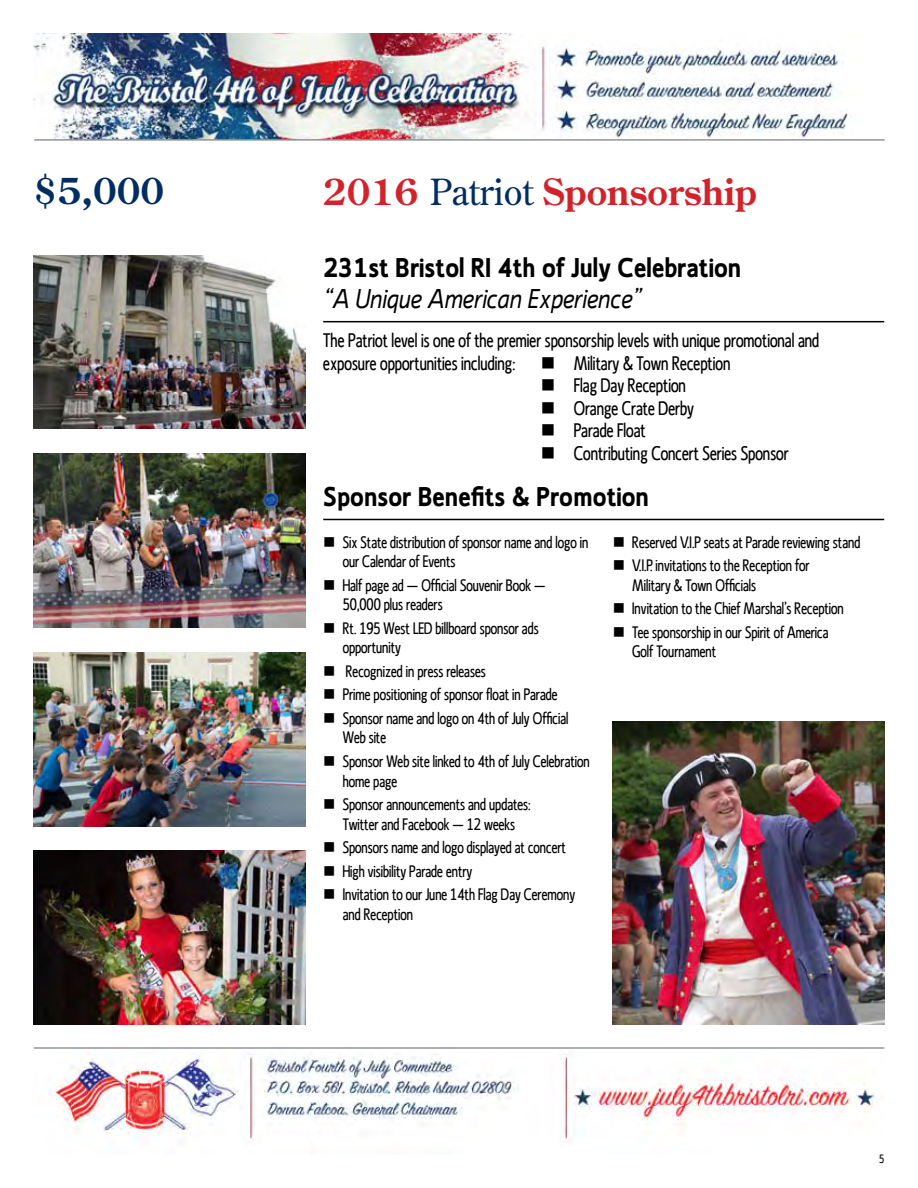
<style>
.page{position:relative;width:918px;height:1188px;background:#fff}
.page>*{position:absolute;margin:0;border:0;box-sizing:border-box;transform-origin:0 0}
.t1{font:700 36px "Century Old Style Std";color:#d2232a}
.t2{font:700 36px "Century Old Style Std";color:#002d62}
.t3{font:700 27px "Ligurino";color:#000}
.t4{font:italic 27px "Ligurino";color:#000}
.t5{font:19.5px/22.5px "Ligurino Condensed";color:#000}
.t6{font:16.5px/19.5px "Ligurino Condensed";color:#000}
.t7{font:12px "Ligurino Condensed";color:#000}
.s1{font-weight:400;color:#002d62}
</style>
<div class="page">
<img style="left:34px;top:34px;width:818px;height:105px">
<img style="left:49px;top:1052px;width:835px;height:90px">
<hr style="left:34px;top:1047px;width:850px;height:2px;background:#939598">
<hr style="left:34px;top:139px;width:851px;height:2px;background:#939598">
<hr style="left:323px;top:321px;width:561px;height:1px;background:#000">
<img style="left:34px;top:255px;width:271px;height:174px">
<img style="left:34px;top:453px;width:271px;height:174px">
<img style="left:34px;top:652px;width:271px;height:174px">
<img style="left:34px;top:850px;width:271px;height:174px">
<hr style="left:323px;top:519px;width:561px;height:1px;background:#000">
<img style="left:613px;top:722px;width:271px;height:302px">
<h1 class="t2" style="left:34px;top:168px;width:132px">$5,000</h1>
<h1 class="t1" style="left:323px;top:168px;width:436px">2016 <span class="s1">Patriot</span> Sponsorship</h1>
<h2 class="t3" style="left:323px;top:251px;width:420px">231st Bristol RI 4th of July Celebration</h2>
<h2 class="t4" style="left:323px;top:283px;width:319px">“A Unique American Experience”</h2>
<p class="t5" style="left:323px;top:329px;width:498px">The Patriot level is one of the premier sponsorship levels with unique promotional and exposure opportunities including:</p>
<p class="t5" style="left:541px;top:351px;width:191px">■ Military &amp; Town Reception</p>
<p class="t5" style="left:541px;top:374px;width:147px">■ Flag Day Reception</p>
<p class="t5" style="left:541px;top:396px;width:155px">■ Orange Crate Derby</p>
<p class="t5" style="left:541px;top:419px;width:107px">■ Parade Float</p>
<p class="t5" style="left:541px;top:441px;width:249px">■ Contributing Concert Series Sponsor</p>
<h2 class="t3" style="left:323px;top:480px;width:327px">Sponsor Benefits &amp; Promotion</h2>
<p class="t6" style="left:343px;top:532px;width:247px;text-indent:-20px">■ Six State distribution of sponsor name and logo in our Calendar of Events</p>
<p class="t6" style="left:343px;top:575px;width:204px;text-indent:-19px">■ Half page ad – Official Souvenir Book –<br>50,000 plus readers</p>
<p class="t6" style="left:343px;top:618px;width:197px;text-indent:-19px">■ Rt. 195 West LED billboard sponsor ads opportunity</p>
<p class="t6" style="left:323px;top:661px;width:164px">■ Recognized in press releases</p>
<p class="t6" style="left:323px;top:685px;width:236px">■ Prime positioning of sponsor float in Parade</p>
<p class="t6" style="left:343px;top:708px;width:227px;text-indent:-19px">■ Sponsor name and logo on 4th of July Official<br>Web site</p>
<p class="t6" style="left:343px;top:751px;width:249px;text-indent:-20px">■ Sponsor Web site linked to 4th of July Celebration home page</p>
<p class="t6" style="left:323px;top:794px;width:209px;text-align:center">■ Sponsor announcements and updates:<br>Twitter and Facebook – 12 weeks</p>
<p class="t6" style="left:323px;top:837px;width:244px">■ Sponsors name and logo displayed at concert</p>
<p class="t6" style="left:323px;top:861px;width:151px">■ High visibility Parade entry</p>
<p class="t6" style="left:343px;top:884px;width:234px;text-indent:-19px">■ Invitation to our June 14th Flag Day Ceremony and Reception</p>
<p class="t6" style="left:613px;top:532px;width:249px">■ Reserved V.I.P seats at Parade reviewing stand</p>
<p class="t6" style="left:632px;top:556px;width:179px;text-indent:-19px">■ V.I.P. invitations to the Reception for<br>Military &amp; Town Officials</p>
<p class="t6" style="left:613px;top:599px;width:233px">■ Invitation to the Chief Marshal’s Reception</p>
<p class="t6" style="left:632px;top:622px;width:198px;text-indent:-19px">■ Tee sponsorship in our Spirit of America<br>Golf Tournament</p>
<p class="t7" style="left:879px;top:1152px;width:7px">5</p>
</div>
